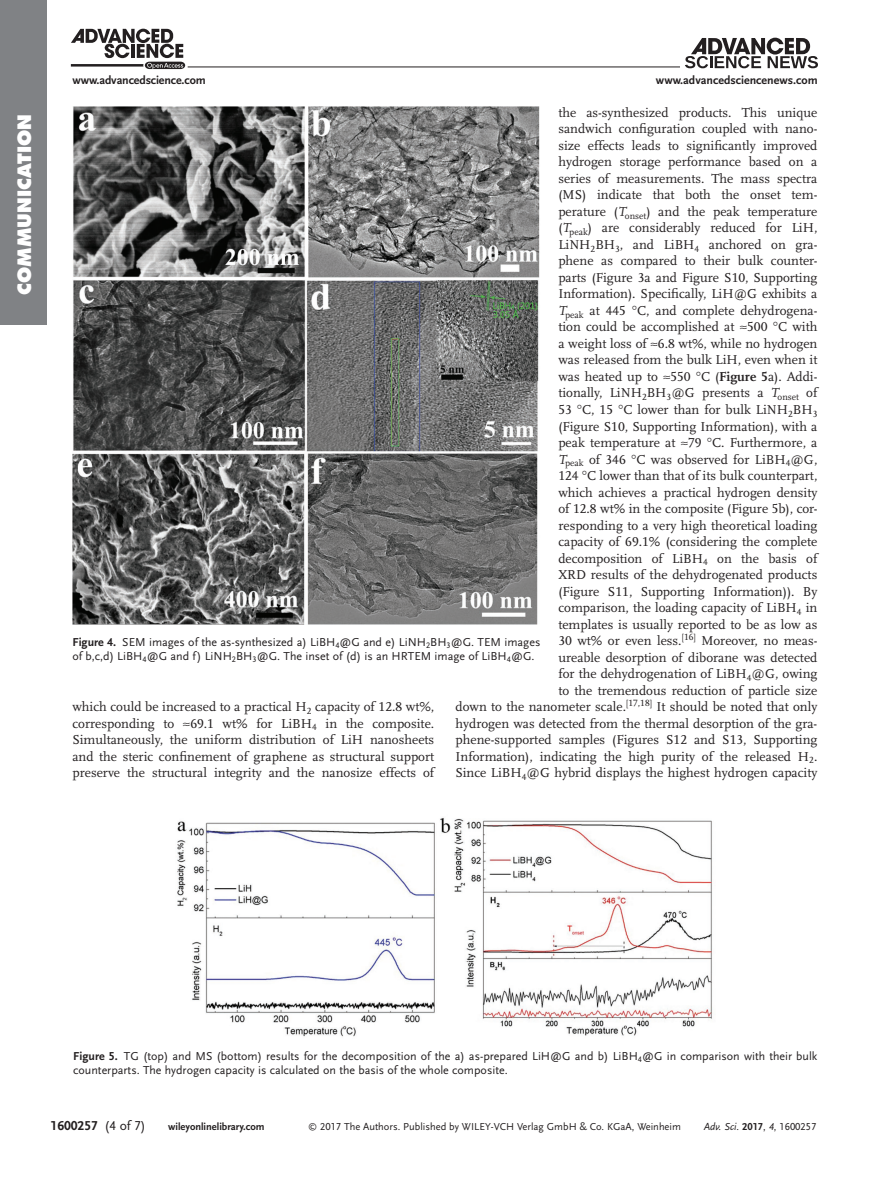
<style>
.page{position:relative;width:893px;height:1191px;background:#fff}
.page>*{position:absolute;margin:0;border:0;box-sizing:border-box;transform-origin:0 0}
.t1{font:800 18px "Futura";letter-spacing:.005em;color:#fff}
.t2{font:13.5px/16.5px "Scala LF";color:#231f20;text-align:justify}
.t3{font:700 13.5px "Scala Sans LF";color:#231f20}
.t4{font:12px/14.2px "Scala Sans LF";color:#231f20}
.t5{font:700 12px "Scala Sans LF";color:#231f20}
.t6{font:10.5px "Scala Sans LF";color:#231f20}
.t7{font:700 10.5px "Scala Sans LF";color:#231f20}
.t8{font:italic 10.5px "Scala Sans LF";color:#231f20}
.s1{font-style:italic}
.s2{font-weight:700}
.s3{font-weight:400}
.s4{font-size:9px}
.s5{font-weight:700;font-style:normal}
.s6{font-style:normal}
</style>
<div class="page">
<div style="left:0;top:0;width:46px;height:325px;background:#808285"></div>
<svg style="left:71px;top:29px;width:114px;height:40px"></svg>
<hr style="left:188px;top:67px;width:492px;height:1px;background:#231f20">
<svg style="left:685px;top:38px;width:133px;height:30px"></svg>
<img style="left:72px;top:107px;width:468px;height:517px">
<img style="left:177px;top:817px;width:536px;height:220px">
<h1 class="t1" style="left:13px;top:295px;width:183px;rotate:-90deg">Communication</h1>
<p class="t5" style="left:73px;top:73px;width:135px">www.advancedscience.com</p>
<p class="t5" style="left:656px;top:73px;width:163px">www.advancedsciencenews.com</p>
<p class="t2" style="left:456px;top:104px;width:363px;text-align:right">the as-synthesized products. This unique<br>sandwich configuration coupled with nano-<br>size effects leads to significantly improved<br>hydrogen storage performance based on a<br>series of measurements. The mass spectra<br>(MS) indicate that both the onset tem-<br>perature (<span class="s1">T</span><sub>onset</sub>) and the peak temperature<br>(<span class="s1">T</span><sub>peak</sub>) are considerably reduced for LiH,<br>LiNH<sub>2</sub>BH<sub>3</sub>, and LiBH<sub>4</sub> anchored on gra-<br>phene as compared to their bulk counter-<br>parts (Figure 3a and Figure S10, Supporting<br>Information). Specifically, LiH@G exhibits a<br><span class="s1">T</span><sub>peak</sub> at 445 C, and complete dehydrogena-<br>tion could be accomplished at ≈500 C with<br>a weight loss of ≈6.8 wt%, while no hydrogen<br>was released from the bulk LiH, even when it<br>was heated up to ≈550 C (<span class="s2">Figure 5</span>a). Addi-<br>tionally, LiNH<sub>2</sub>BH<sub>3</sub>@G presents a <span class="s1">T</span><sub>onset</sub> of<br>53 C, 15 C lower than for bulk LiNH<sub>2</sub>BH<sub>3<br></sub>(Figure S10, Supporting Information), with a<br>peak temperature at ≈79 C. Furthermore, a<br><span class="s1">T</span><sub>peak</sub> of 346 C was observed for LiBH<sub>4</sub>@G,<br>124 C lower than that of its bulk counterpart,<br>which achieves a practical hydrogen density<br>of 12.8 wt% in the composite (Figure 5b), cor-<br>responding to a very high theoretical loading<br>capacity of 69.1% (considering the complete<br>decomposition of LiBH<sub>4</sub> on the basis of<br>XRD results of the dehydrogenated products<br>(Figure S11, Supporting Information)). By<br>comparison, the loading capacity of LiBH<sub>4</sub> in<br>templates is usually reported to be as low as<br>30 wt% or even less.<sup>[16]</sup> Moreover, no meas-<br>ureable desorption of diborane was detected<br>for the dehydrogenation of LiBH<sub>4</sub>@G, owing<br>to the tremendous reduction of particle size<br>down to the nanometer scale.<sup>[17,18]</sup> It should be noted that only hydrogen was detected from the thermal desorption of the gra&shy;phene-supported samples (Figures S12 and S13, Supporting Information), indicating the high purity of the released H<sub>2</sub>.<br>Since LiBH<sub>4</sub>@G hybrid displays the highest hydrogen capacity</p>
<p class="t4" style="left:72px;top:635px;width:469px"><span class="s2">Figure 4.</span> SEM images of the as-synthesized a) LiBH<sub>4</sub>@G and e) LiNH<sub>2</sub>BH<sub>3</sub>@G. TEM images of b,c,d) LiBH<sub>4</sub>@G and f) LiNH<sub>2</sub>BH<sub>3</sub>@G. The inset of (d) is an HRTEM image of LiBH<sub>4</sub>@G.</p>
<p class="t2" style="left:72px;top:698px;width:363px">which could be increased to a practical H<sub>2</sub> capacity of 12.8 wt%, corresponding to ≈69.1 wt% for LiBH<sub>4</sub> in the composite.<br>Simultaneously, the uniform distribution of LiH nanosheets and the steric confinement of graphene as structural support preserve the structural integrity and the nanosize effects of</p>
<p class="t4" style="left:73px;top:1049px;width:746px"><span class="s2">Figure 5.</span> TG (top) and MS (bottom) results for the decomposition of the a) as-prepared LiH@G and b) LiBH<sub>4</sub>@G in comparison with their bulk counterparts. The hydrogen capacity is calculated on the basis of the whole composite.</p>
<p class="t3" style="left:51px;top:1118px;width:97px">1600257 <span class="s3">(4 of 7)</span></p>
<p class="t7" style="left:168px;top:1121px;width:98px">wileyonlinelibrary.com</p>
<p class="t6" style="left:308px;top:1121px;width:374px"><span class="s4">©</span> 2017 The Authors. Published by WILEY-VCH Verlag GmbH &amp; Co. KGaA, Weinheim</p>
<p class="t8" style="left:704px;top:1121px;width:114px">Adv. Sci. <span class="s5">2017</span><span class="s6">,</span> 4<span class="s6">, 1600257</span></p>
</div>
